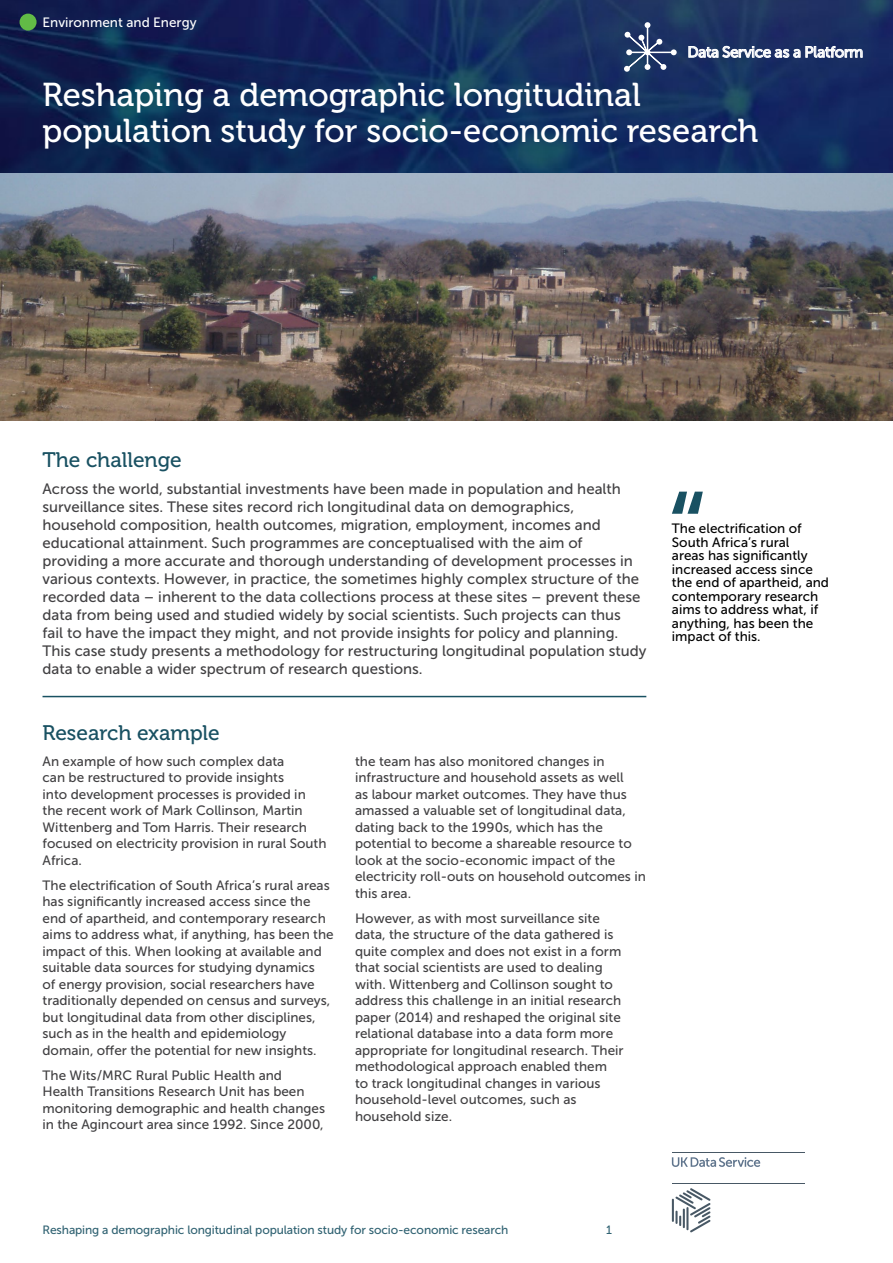
<style>
.page{position:relative;width:893px;height:1263px;background:#fff}
.page>*{position:absolute;margin:0;border:0;box-sizing:border-box;transform-origin:0 0}
.t1{font:33px/36px "Museo 500";color:#fff}
.t2{font:21px "Museo 500";color:#195162}
.t3{font:15.3px "Museo Sans 500";letter-spacing:-.025em;color:#fff}
.t4{font:15px/18px "Museo Sans 500";color:#414042}
.t5{font:13.5px/16.5px "Museo Sans 500";color:#414042}
.t6{font:13.5px/13.5px "Museo Sans 500";color:#000}
.t7{font:13.5px "Museo Sans 500";color:#fff}
.t8{font:12px "Museo Sans 500";letter-spacing:-.01em;color:#306272}
</style>
<div class="page">
<img style="left:0;top:0;width:893px;height:421px">
<svg style="left:688px;top:46px;width:175px;height:12px;background:#7b87a4"></svg>
<svg style="left:624px;top:22px;width:53px;height:50px;background:#45587f"></svg>
<hr style="left:672px;top:1199px;width:2px;height:23px;background:#485865">
<svg style="left:675px;top:1188px;width:36px;height:44px"></svg>
<svg style="left:672px;top:1157px;width:88px;height:10px"></svg>
<hr style="left:672px;top:1152px;width:132px;height:1px;background:#485865">
<hr style="left:672px;top:1183px;width:132px;height:1px;background:#485865">
<hr style="left:43px;top:696px;width:603px;height:1px;background:#195162">
<svg style="left:672px;top:492px;width:31px;height:22px"></svg>
<div style="left:20px;top:14px;width:17px;height:17px;background:#62bb46;border-radius:50%"></div>
<p class="t7" style="left:43px;top:15px;width:156px">Environment and Energy</p>
<p class="t3" style="left:687px;top:44px;width:177px">Data Service as a Platform</p>
<h1 class="t1" style="left:43px;top:77px;width:717px">Reshaping a demographic longitudinal population study for socio-economic research</h1>
<h2 class="t2" style="left:43px;top:448px;width:141px">The challenge</h2>
<p class="t4" style="left:43px;top:480px;width:605px">Across the world, substantial investments have been made in population and health surveillance sites. These sites record rich longitudinal data on demographics, household composition, health outcomes, migration, employment, incomes and educational attainment. Such programmes are conceptualised with the aim of providing a more accurate and thorough understanding of development processes in various contexts. However, in practice, the sometimes highly complex structure of the recorded data – inherent to the data collections process at these sites – prevent these data from being used and studied widely by social scientists. Such projects can thus<br>fail to have the impact they might, and not provide insights for policy and planning.<br>This case study presents a methodology for restructuring longitudinal population study data to enable a wider spectrum of research questions.</p>
<h2 class="t2" style="left:43px;top:721px;width:179px">Research example</h2>
<p class="t5" style="left:43px;top:753px;width:286px">An example of how such complex data<br>can be restructured to provide insights<br>into development processes is provided in the recent work of Mark Collinson, Martin Wittenberg and Tom Harris. Their research focused on electricity provision in rural South Africa.</p>
<p class="t5" style="left:43px;top:877px;width:293px">The electrification of South Africa’s rural areas has significantly increased access since the end of apartheid, and contemporary research aims to address what, if anything, has been the impact of this. When looking at available and suitable data sources for studying dynamics<br>of energy provision, social researchers have traditionally depended on census and surveys, but longitudinal data from other disciplines, such as in the health and epidemiology domain, offer the potential for new insights.</p>
<p class="t5" style="left:43px;top:1067px;width:284px">The Wits/MRC Rural Public Health and Health Transitions Research Unit has been monitoring demographic and health changes in the Agincourt area since 1992. Since 2000,</p>
<p class="t5" style="left:355px;top:753px;width:292px">the team has also monitored changes in infrastructure and household assets as well<br>as labour market outcomes. They have thus amassed a valuable set of longitudinal data, dating back to the 1990s, which has the potential to become a shareable resource to look at the socio-economic impact of the electricity roll-outs on household outcomes in this area.</p>
<p class="t5" style="left:355px;top:910px;width:270px">However, as with most surveillance site data, the structure of the data gathered is quite complex and does not exist in a form that social scientists are used to dealing with. Wittenberg and Collinson sought to address this challenge in an initial research paper (2014) and reshaped the original site relational database into a data form more appropriate for longitudinal research. Their methodological approach enabled them<br>to track longitudinal changes in various household-level outcomes, such as household size.</p>
<p class="t6" style="left:672px;top:522px;width:159px">The electrification of<br>South Africa’s rural<br>areas has significantly increased access since the end of apartheid, and contemporary research aims to address what, if anything, has been the impact of this.</p>
<p class="t8" style="left:43px;top:1223px;width:467px">Reshaping a demographic longitudinal population study for socio-economic research</p>
<p class="t8" style="left:606px;top:1223px;width:7px">1</p>
</div>
